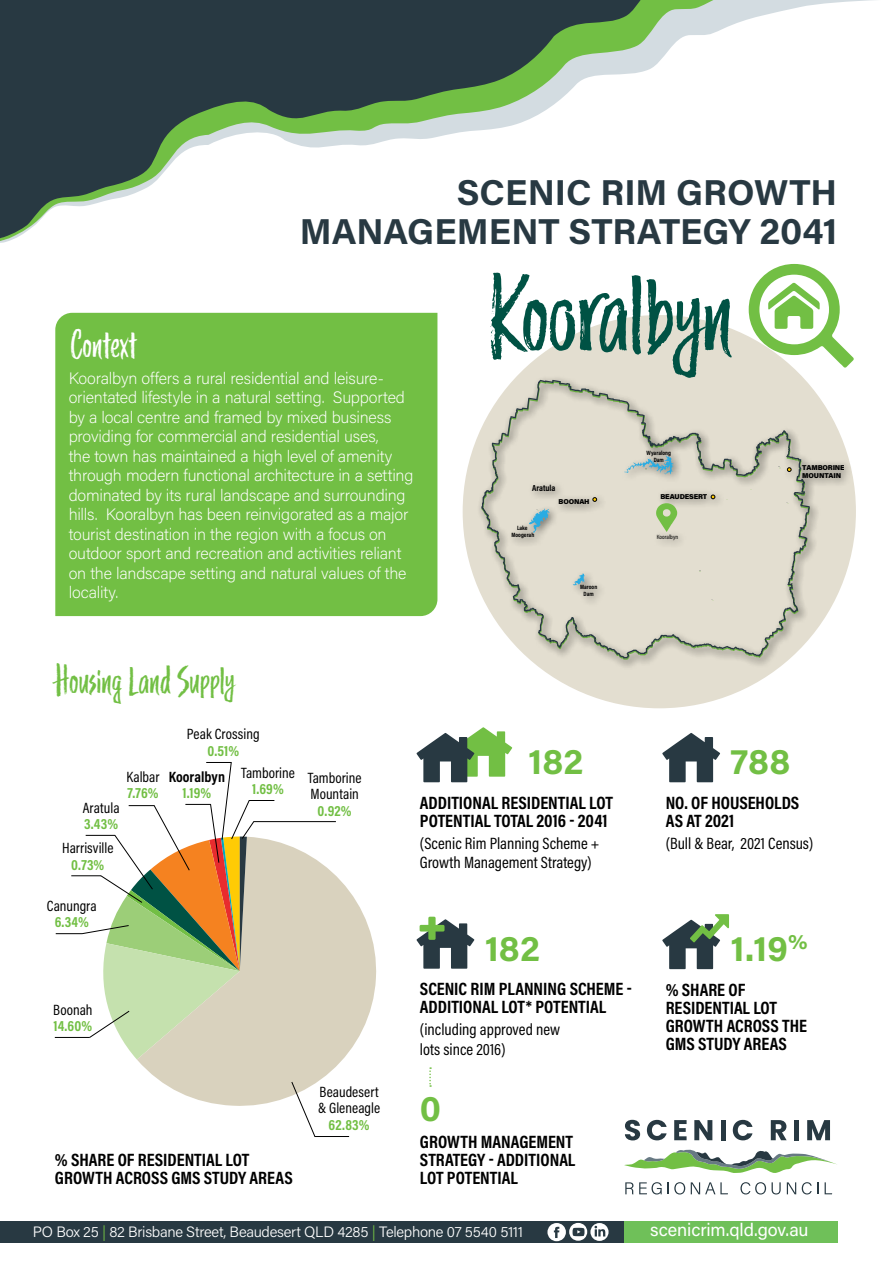
<style>
.page{position:relative;width:893px;height:1263px;background:#fff}
.page>*{position:absolute;margin:0;border:0;box-sizing:border-box;transform-origin:0 0}
.t1{font:105px "Trailmade";color:#005244}
.t2{font:700 36px/39px "Acumin Pro";color:#283942;text-align:right}
.t3{font:36px "Trailmade";letter-spacing:.005em;color:#72bf44}
.t4{font:700 36px "Acumin Pro";color:#72bf44}
.t5{font:36px "Trailmade";letter-spacing:.01em;color:#fff}
.t6{font:700 18px/18px "Acumin Pro Cond";color:#000}
.t7{font:18px "Acumin Pro";letter-spacing:-.005em;color:#fff}
.t8{font:200 16.5px/19.5px "Acumin Pro";letter-spacing:-.015em;color:#fff}
.t9{font:16.5px/19.5px "Acumin Pro Cond";color:#000}
.t10{font:15px/16.5px "Acumin Pro Cond";color:#000}
.t11{font:300 15px "Acumin Pro";letter-spacing:-.02em;color:#fff}
.t12{font:700 15px "Acumin Pro Cond";letter-spacing:.01em;color:#72bf44}
.t13{font:700 15px "Acumin Pro Cond";letter-spacing:.005em;color:#000}
.t14{font:700 8.85px "Acumin Pro Cond";color:#000}
.t15{font:900 7.05px/8.6px "Acumin Pro";letter-spacing:-.02em;color:#000}
.t16{font:700 6.15px/7.4px "Acumin Pro Cond";color:#000;text-align:center}
.t17{font:6.15px "Acumin Pro Cond";color:#000}
.s1{color:#72bf44}
</style>
<div class="page">
<svg style="left:0;top:0;width:874px;height:243px"></svg>
<svg style="left:625px;top:1120px;width:15px;height:20px"></svg>
<svg style="left:647px;top:1120px;width:20px;height:20px"></svg>
<svg style="left:674px;top:1120px;width:13px;height:20px"></svg>
<svg style="left:694px;top:1120px;width:18px;height:20px"></svg>
<div style="left:720px;top:1120px;width:5px;height:20px;background:#283942"></div>
<svg style="left:733px;top:1120px;width:19px;height:20px"></svg>
<svg style="left:771px;top:1120px;width:16px;height:20px"></svg>
<div style="left:794px;top:1120px;width:5px;height:20px;background:#283942"></div>
<svg style="left:807px;top:1120px;width:23px;height:20px"></svg>
<svg style="left:625px;top:1182px;width:8px;height:12px"></svg>
<svg style="left:639px;top:1182px;width:23px;height:12px"></svg>
<svg style="left:668px;top:1182px;width:17px;height:12px"></svg>
<svg style="left:691px;top:1182px;width:37px;height:12px"></svg>
<svg style="left:740px;top:1182px;width:26px;height:12px"></svg>
<svg style="left:772px;top:1182px;width:9px;height:12px"></svg>
<svg style="left:787px;top:1182px;width:9px;height:12px"></svg>
<svg style="left:802px;top:1182px;width:16px;height:12px"></svg>
<svg style="left:825px;top:1182px;width:7px;height:12px"></svg>
<svg style="left:624px;top:1149px;width:213px;height:24px"></svg>
<div style="left:55px;top:313px;width:382px;height:303px;background:#72bf44"></div>
<svg style="left:662px;top:733px;width:58px;height:49px"></svg>
<svg style="left:417px;top:727px;width:95px;height:55px"></svg>
<div style="left:463px;top:315px;width:393px;height:393px;background:#e3ded0;border-radius:50%"></div>
<div style="left:477px;top:375px;width:377px;height:294px;background:#000;opacity:.5"></div>
<svg style="left:481px;top:380px;width:329px;height:280px"></svg>
<svg style="left:662px;top:914px;width:67px;height:55px"></svg>
<svg style="left:749px;top:264px;width:105px;height:104px"></svg>
<svg style="left:417px;top:917px;width:57px;height:52px"></svg>
<svg style="left:429px;top:1067px;width:2px;height:20px"></svg>
<div style="left:0;top:1221px;width:662px;height:22px;background:#283942"></div>
<div style="left:624px;top:1221px;width:214px;height:22px;background:#6fc059"></div>
<svg style="left:547px;top:1223px;width:62px;height:18px"></svg>
<svg style="left:137px;top:841px;width:240px;height:265px;fill:#d9d2be"></svg>
<hr style="left:55px;top:1037px;width:35px;height:1px;background:#000">
<svg style="left:291px;top:1081px;width:25px;height:56px"></svg>
<hr style="left:315px;top:1136px;width:34px;height:1px;background:#000">
<hr style="left:254px;top:821px;width:82px;height:1px;background:#000">
<svg style="left:56px;top:762px;width:218px;height:297px"></svg>
<h2 class="t2" style="left:300px;top:171px;width:539px">SCENIC RIM GROWTH<br>MANAGEMENT STRATEGY 2041</h2>
<h1 class="t1" style="left:485px;top:247px;width:248px">Kooralbyn</h1>
<h2 class="t5" style="left:70px;top:321px;width:68px">Context</h2>
<p class="t8" style="left:69px;top:368px;width:346px">Kooralbyn offers a rural residential and leisure&shy;orientated lifestyle in a natural setting. Supported by a local centre and framed by mixed business providing for commercial and residential uses,<br>the town has maintained a high level of amenity through modern functional architecture in a setting dominated by its rural landscape and surrounding hills. Kooralbyn has been reinvigorated as a major tourist destination in the region with a focus on outdoor sport and recreation and activities reliant on the landscape setting and natural values of the locality.</p>
<p class="t16" style="left:647px;top:449px;width:26px">Wyaralong<br>Dam</p>
<p class="t15" style="left:802px;top:462px;width:44px">TAMBORINE<br>MOUNTAIN</p>
<p class="t14" style="left:532px;top:482px;width:25px">Aratula</p>
<p class="t16" style="left:511px;top:524px;width:24px">Lake<br>Moogerah</p>
<p class="t15" style="left:660px;top:491px;width:48px">BEAUDESERT</p>
<p class="t15" style="left:558px;top:497px;width:33px">BOONAH</p>
<p class="t17" style="left:657px;top:533px;width:23px">Kooralbyn</p>
<p class="t16" style="left:580px;top:583px;width:19px">Maroon<br>Dam</p>
<h2 class="t3" style="left:55px;top:658px;width:181px">Housing Land Supply</h2>
<p class="t10" style="left:83px;top:799px;width:38px">Aratula</p>
<p class="t12" style="left:84px;top:814px;width:36px">3.43%</p>
<p class="t10" style="left:62px;top:839px;width:53px">Harrisville</p>
<p class="t12" style="left:71px;top:854px;width:35px">0.73%</p>
<p class="t10" style="left:127px;top:768px;width:34px">Kalbar</p>
<p class="t12" style="left:128px;top:783px;width:33px">7.76%</p>
<p class="t10" style="left:187px;top:726px;width:74px">Peak Crossing</p>
<p class="t12" style="left:207px;top:741px;width:33px">0.51%</p>
<p class="t10" style="left:241px;top:764px;width:55px">Tamborine</p>
<p class="t12" style="left:252px;top:779px;width:33px">1.69%</p>
<p class="t13" style="left:169px;top:766px;width:58px">Kooralbyn</p>
<p class="t12" style="left:182px;top:783px;width:31px">1.19%</p>
<p class="t10" style="left:47px;top:897px;width:51px">Canungra</p>
<p class="t12" style="left:55px;top:912px;width:36px">6.34%</p>
<p class="t10" style="left:308px;top:769px;width:55px">Tamborine<br>Mountain</p>
<p class="t12" style="left:318px;top:801px;width:36px">0.92%</p>
<p class="t10" style="left:53px;top:1001px;width:41px">Boonah</p>
<p class="t12" style="left:54px;top:1016px;width:40px">14.60%</p>
<p class="t6" style="left:55px;top:1150px;width:239px">% SHARE OF RESIDENTIAL LOT<br>GROWTH ACROSS GMS STUDY AREAS</p>
<p class="t10" style="left:318px;top:1083px;width:64px">Beaudesert &amp; Gleneagle</p>
<p class="t12" style="left:329px;top:1115px;width:43px">62.83%</p>
<h2 class="t4" style="left:528px;top:736px;width:57px">182</h2>
<p class="t6" style="left:420px;top:793px;width:194px">ADDITIONAL RESIDENTIAL LOT<br>POTENTIAL TOTAL 2016 - 2041</p>
<p class="t9" style="left:420px;top:833px;width:181px">(Scenic Rim Planning Scheme +<br>Growth Management Strategy)</p>
<h2 class="t4" style="left:485px;top:923px;width:57px">182</h2>
<p class="t6" style="left:420px;top:979px;width:213px">SCENIC RIM PLANNING SCHEME -<br>ADDITIONAL LOT* POTENTIAL</p>
<p class="t9" style="left:420px;top:1019px;width:142px">(including approved new lots since 2016)</p>
<h2 class="t4" style="left:420px;top:1083px;width:23px">0</h2>
<p class="t6" style="left:420px;top:1132px;width:157px">GROWTH MANAGEMENT<br>STRATEGY - ADDITIONAL<br>LOT POTENTIAL</p>
<h2 class="t4" style="left:730px;top:736px;width:61px">788</h2>
<p class="t6" style="left:666px;top:793px;width:135px">NO. OF HOUSEHOLDS<br>AS AT 2021</p>
<p class="t9" style="left:666px;top:833px;width:149px">(Bull &amp; Bear, 2021 Census)</p>
<h2 class="t4" style="left:730px;top:923px;width:79px">1.19<sup>%</sup></h2>
<p class="t6" style="left:666px;top:980px;width:143px">% SHARE OF<br>RESIDENTIAL LOT<br>GROWTH ACROSS THE<br>GMS STUDY AREAS</p>
<p class="t11" style="left:33px;top:1221px;width:492px">PO Box 25 <span class="s1">|</span> 82 Brisbane Street, Beaudesert QLD 4285 <span class="s1">|</span> Telephone 07 5540 5111</p>
<p class="t7" style="left:650px;top:1218px;width:160px">scenicrim.qld.gov.au</p>
</div>
